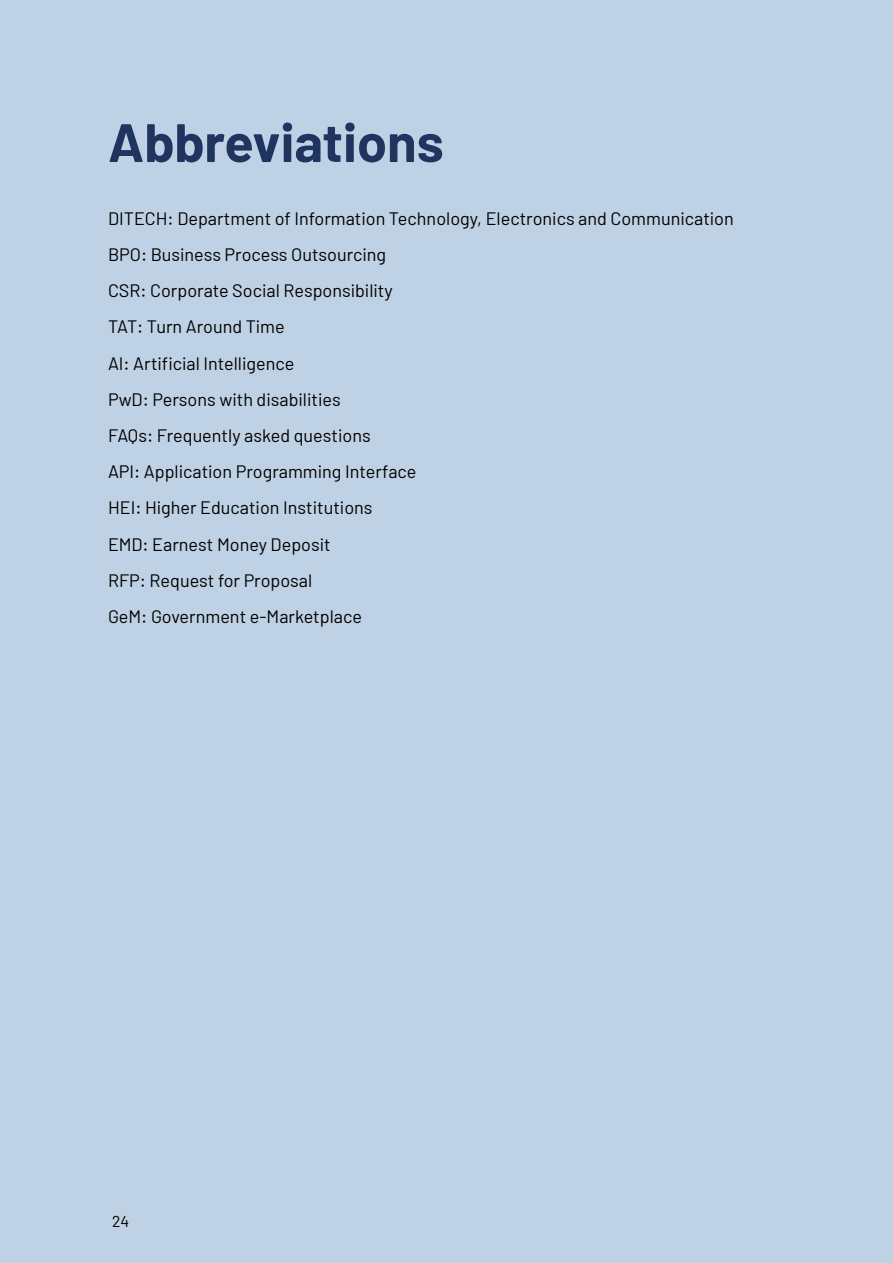
<style>
.page{position:relative;width:893px;height:1263px;background:#bfd1e4}
.page>*{position:absolute;margin:0;border:0;box-sizing:border-box;transform-origin:0 0}
.t1{font:700 54px "Barlow";color:#203460}
.t2{font:18px/36.2px "Barlow";color:#000}
.t3{font:15.75px "Barlow";color:#000}
</style>
<div class="page">
<h1 class="t1" style="left:108px;top:109px;width:337px">Abbreviations</h1>
<p class="t2" style="left:108px;top:200px;width:627px">DITECH: Department of Information Technology, Electronics and Communication BPO: Business Process Outsourcing<br>CSR: Corporate Social Responsibility<br>TAT: Turn Around Time<br>AI: Artificial Intelligence<br>PwD: Persons with disabilities<br>FAQs: Frequently asked questions<br>API: Application Programming Interface<br>HEI: Higher Education Institutions<br>EMD: Earnest Money Deposit<br>RFP: Request for Proposal<br>GeM: Government e-Marketplace</p>
<p class="t3" style="left:112px;top:1212px;width:19px">24</p>
</div>
